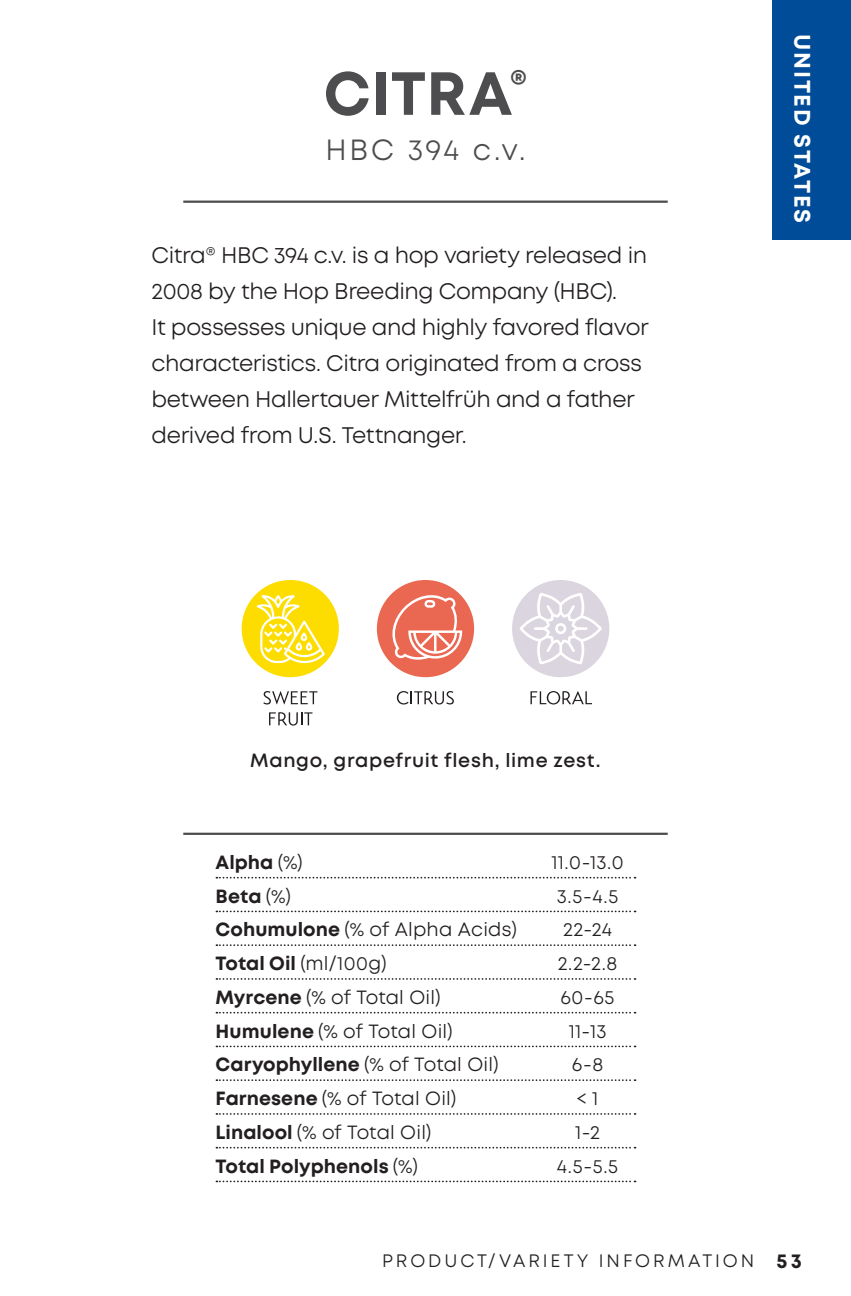
<style>
.page{position:relative;width:851px;height:1296px;background:#fff}
.page>*{position:absolute;margin:0;border:0;box-sizing:border-box;transform-origin:0 0}
.t1{font:700 60.75px "Mont";letter-spacing:.01em;color:#4d4d4f}
.t2{font:29.25px "Mont";letter-spacing:.085em;color:#4d4d4f}
.t3{font:22.5px/36px "Mont";letter-spacing:-.02em;color:#231f20}
.t4{font:700 22.5px "Mont";letter-spacing:.075em;color:#fff}
.t5{font:19.12px "Mont";letter-spacing:.005em;color:#231f20}
.t6{font:700 19.12px "Mont";letter-spacing:.005em;color:#231f20}
.t7{font:600 19.12px "Mont";letter-spacing:.035em;color:#231f20}
.t8{font:18px "Mont";letter-spacing:.165em;color:#231f20}
.s1{font-weight:400}
.s2{font-weight:700}
.s3{font-weight:700;font-size:20.25px}
</style>
<div class="page">
<div style="left:772px;top:0;width:78px;height:240px;background:#004c98"></div>
<svg style="left:263px;top:691px;width:54px;height:14px"></svg>
<svg style="left:269px;top:712px;width:43px;height:14px"></svg>
<div style="left:242px;top:580px;width:97px;height:97px;background:#fddd00;border-radius:50%"></div>
<svg style="left:257px;top:594px;width:68px;height:69px"></svg>
<hr style="left:183px;top:201px;width:484px;height:2px;background:#4d4d4f">
<svg style="left:216px;top:877px;width:419px;height:2px"></svg>
<svg style="left:216px;top:911px;width:419px;height:1px"></svg>
<svg style="left:216px;top:944px;width:419px;height:2px"></svg>
<svg style="left:216px;top:978px;width:419px;height:2px"></svg>
<svg style="left:216px;top:1012px;width:419px;height:2px"></svg>
<svg style="left:216px;top:1046px;width:419px;height:1px"></svg>
<svg style="left:216px;top:1079px;width:419px;height:2px"></svg>
<svg style="left:216px;top:1113px;width:419px;height:2px"></svg>
<svg style="left:216px;top:1147px;width:419px;height:2px"></svg>
<svg style="left:216px;top:1181px;width:419px;height:1px"></svg>
<svg style="left:397px;top:691px;width:57px;height:14px"></svg>
<div style="left:377px;top:580px;width:97px;height:97px;background:#ea6752;border-radius:50%"></div>
<svg style="left:389px;top:592px;width:73px;height:68px"></svg>
<svg style="left:530px;top:691px;width:62px;height:14px"></svg>
<div style="left:512px;top:580px;width:97px;height:97px;background:#dad5df;border-radius:50%"></div>
<svg style="left:519px;top:593px;width:82px;height:71px"></svg>
<hr style="left:183px;top:833px;width:484px;height:2px;background:#4d4d4f">
<h1 class="t1" style="left:323px;top:54px;width:205px">CITRA<sup>®</sup></h1>
<h2 class="t2" style="left:325px;top:131px;width:201px">HBC 394 c.v.</h2>
<p class="t3" style="left:152px;top:238px;width:498px">Citra® HBC 394 c.v. is a hop variety released in 2008 by the Hop Breeding Company (HBC).<br>It possesses unique and highly favored flavor characteristics. Citra originated from a cross between Hallertauer Mittelfrüh and a father derived from U.S. Tettnanger.</p>
<p class="t7" style="left:250px;top:748px;width:352px">Mango, grapefruit flesh, lime zest.</p>
<p class="t6" style="left:215px;top:850px;width:89px">Alpha <span class="s1">(%)</span></p>
<p class="t5" style="left:551px;top:850px;width:73px">11.0-13.0</p>
<p class="t6" style="left:215px;top:883px;width:77px">Beta <span class="s1">(%)</span></p>
<p class="t5" style="left:557px;top:884px;width:63px">3.5-4.5</p>
<p class="t5" style="left:215px;top:917px;width:303px"><span class="s2">Cohumulone</span> (% of Alpha Acids)</p>
<p class="t5" style="left:563px;top:917px;width:50px">22-24</p>
<p class="t5" style="left:215px;top:951px;width:172px"><span class="s2">Total Oil</span> (ml/100g)</p>
<p class="t5" style="left:557px;top:951px;width:61px">2.2-2.8</p>
<p class="t5" style="left:215px;top:985px;width:226px"><span class="s2">Myrcene</span> (% of Total Oil)</p>
<p class="t5" style="left:560px;top:985px;width:56px">60-65</p>
<p class="t5" style="left:215px;top:1019px;width:238px"><span class="s2">Humulene</span> (% of Total Oil)</p>
<p class="t5" style="left:568px;top:1019px;width:39px">11-13</p>
<p class="t6" style="left:215px;top:1052px;width:284px">Caryophyllene <span class="s1">(% of Total Oil)</span></p>
<p class="t5" style="left:572px;top:1052px;width:33px">6-8</p>
<p class="t5" style="left:215px;top:1086px;width:242px"><span class="s2">Farnesene</span> (% of Total Oil)</p>
<p class="t5" style="left:576px;top:1086px;width:23px">&lt; 1</p>
<p class="t5" style="left:215px;top:1120px;width:217px"><span class="s2">Linalool</span> (% of Total Oil)</p>
<p class="t5" style="left:575px;top:1120px;width:26px">1-2</p>
<p class="t6" style="left:215px;top:1153px;width:204px">Total Polyphenols <span class="s1">(%)</span></p>
<p class="t5" style="left:557px;top:1154px;width:63px">4.5-5.5</p>
<p class="t4" style="left:817px;top:34px;width:191px;rotate:90deg">UNITED STATES</p>
<p class="t8" style="left:382px;top:1250px;width:421px">PRODUCT/VARIETY INFORMATION <span class="s3">53</span></p>
</div>
